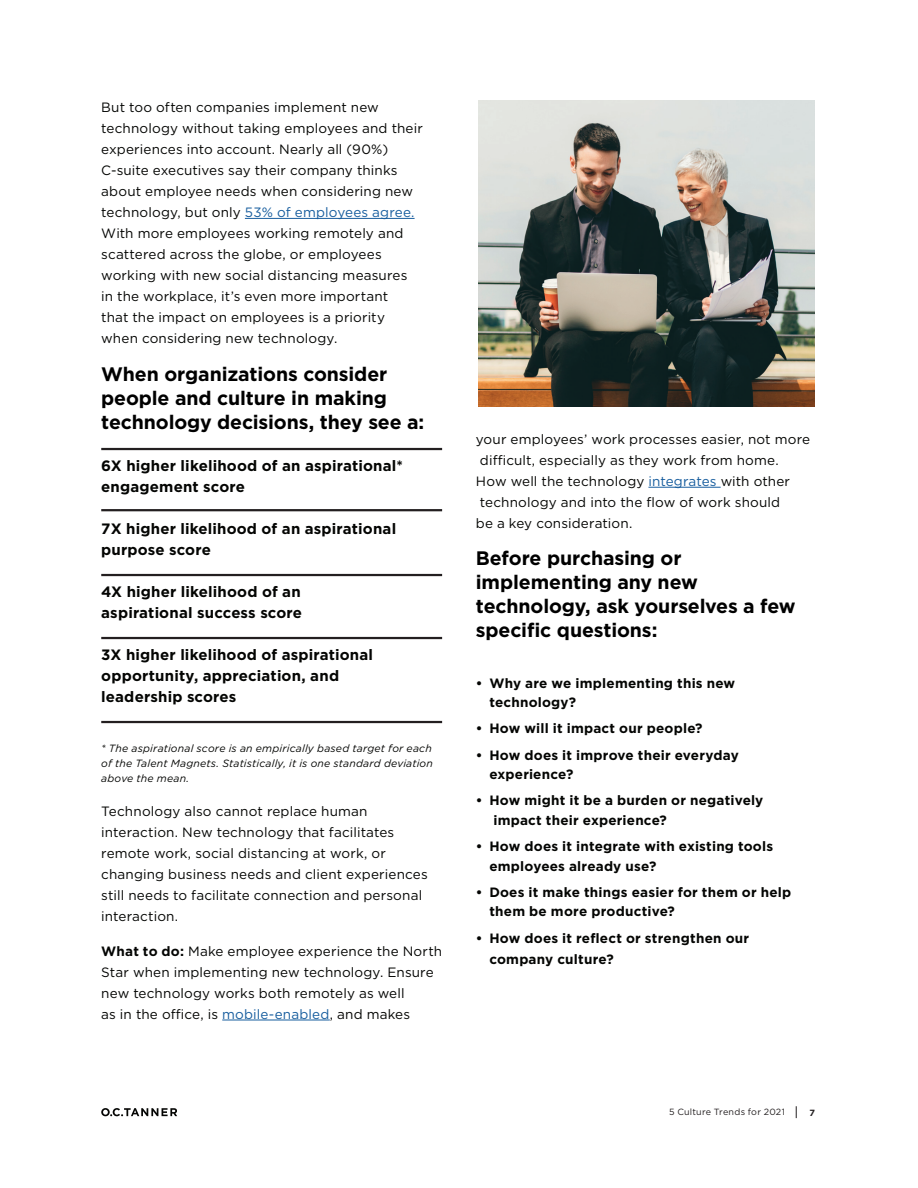
<style>
.page{position:relative;width:918px;height:1188px;background:#fff}
.page>*{position:absolute;margin:0;border:0;box-sizing:border-box;transform-origin:0 0}
.t1{font:700 19.5px/24px "Gotham";letter-spacing:-.005em;color:#000}
.t2{font:700 15px/21px "Gotham";letter-spacing:.01em;color:#040503}
.t3{font:13.5px/21px "Gotham";letter-spacing:.01em;color:#040503}
.t4{font:700 13.5px/19.5px "Gotham";letter-spacing:.015em;color:#040503}
.t5{font:italic 10.5px/15px "Gotham";letter-spacing:.015em;color:#040503;text-align:justify}
.t6{font:9px "Gotham";letter-spacing:.025em;color:#231f20}
.t7{font:700 9px "Gotham";color:#231f20}
.s1{color:#175d9e}
.s2{font-weight:700}
</style>
<div class="page">
<svg style="left:796px;top:1106px;width:1px;height:12px"></svg>
<svg style="left:101px;top:1108px;width:76px;height:8px"></svg>
<hr style="left:245px;top:218px;width:170px;height:1px;background:#175d9e">
<hr style="left:222px;top:1020px;width:108px;height:1px;background:#175d9e">
<hr style="left:101px;top:448px;width:341px;height:2px;background:#231f20">
<hr style="left:101px;top:509px;width:341px;height:2px;background:#231f20">
<hr style="left:101px;top:574px;width:341px;height:2px;background:#231f20">
<hr style="left:101px;top:637px;width:341px;height:2px;background:#231f20">
<hr style="left:101px;top:721px;width:341px;height:2px;background:#231f20">
<hr style="left:648px;top:487px;width:73px;height:1px;background:#175d9e">
<img style="left:478px;top:100px;width:337px;height:306px">
<p class="t3" style="left:101px;top:96px;width:323px">But too often companies implement new technology without taking employees and their experiences into account. Nearly all (90%)<br>C-suite executives say their company thinks about employee needs when considering new technology, but only <span class="s1">53% of employees agree.<br></span>With more employees working remotely and scattered across the globe, or employees working with new social distancing measures<br>in the workplace, it’s even more important<br>that the impact on employees is a priority when considering new technology.</p>
<h1 class="t1" style="left:101px;top:362px;width:325px">When organizations consider people and culture in making technology decisions, they see a:</h1>
<p class="t2" style="left:101px;top:455px;width:303px">6X higher likelihood of an aspirational* engagement score</p>
<p class="t2" style="left:101px;top:518px;width:296px">7X higher likelihood of an aspirational purpose score</p>
<p class="t2" style="left:101px;top:581px;width:202px">4X higher likelihood of an aspirational success score</p>
<p class="t2" style="left:101px;top:644px;width:273px">3X higher likelihood of aspirational opportunity, appreciation, and leadership scores</p>
<p class="t5" style="left:101px;top:740px;width:333px">* The aspirational score is an empirically based target for each of the Talent Magnets. Statistically, it is one standard deviation above the mean.</p>
<p class="t3" style="left:101px;top:801px;width:328px">Technology also cannot replace human interaction. New technology that facilitates remote work, social distancing at work, or changing business needs and client experiences still needs to facilitate connection and personal interaction.</p>
<p class="t3" style="left:101px;top:940px;width:342px"><span class="s2">What to do:</span> Make employee experience the North Star when implementing new technology. Ensure new technology works both remotely as well<br>as in the office, is <span class="s1">mobile-enabled</span>, and makes</p>
<p class="t3" style="left:476px;top:428px;width:336px">your employees’ work processes easier, not more</p>
<p class="t3" style="left:480px;top:449px;width:300px">difficult, especially as they work from home.</p>
<p class="t3" style="left:476px;top:470px;width:316px">How well the technology <span class="s1">integrates</span> with other</p>
<p class="t3" style="left:480px;top:491px;width:302px">technology and into the flow of work should</p>
<p class="t3" style="left:476px;top:512px;width:158px">be a key consideration.</p>
<h1 class="t1" style="left:476px;top:546px;width:321px">Before purchasing or implementing any new technology, ask yourselves a few specific questions:</h1>
<p class="t4" style="left:489px;top:673px;width:247px;text-indent:-14px">• Why are we implementing this new technology?</p>
<p class="t4" style="left:476px;top:719px;width:228px">• How will it impact our people?</p>
<p class="t4" style="left:489px;top:745px;width:251px;text-indent:-14px">• How does it improve their everyday experience?</p>
<p class="t4" style="left:493px;top:791px;width:271px;text-indent:-18px">• How might it be a burden or negatively impact their experience?</p>
<p class="t4" style="left:489px;top:836px;width:285px;text-indent:-14px">• How does it integrate with existing tools employees already use?</p>
<p class="t4" style="left:489px;top:882px;width:303px;text-indent:-14px">• Does it make things easier for them or help them be more productive?</p>
<p class="t4" style="left:489px;top:927px;width:261px;line-height:21px;text-indent:-14px">• How does it reflect or strengthen our company culture?</p>
<p class="t6" style="left:669px;top:1106px;width:117px">5 Culture Trends for 2021</p>
<p class="t7" style="left:809px;top:1107px;width:7px">7</p>
</div>
